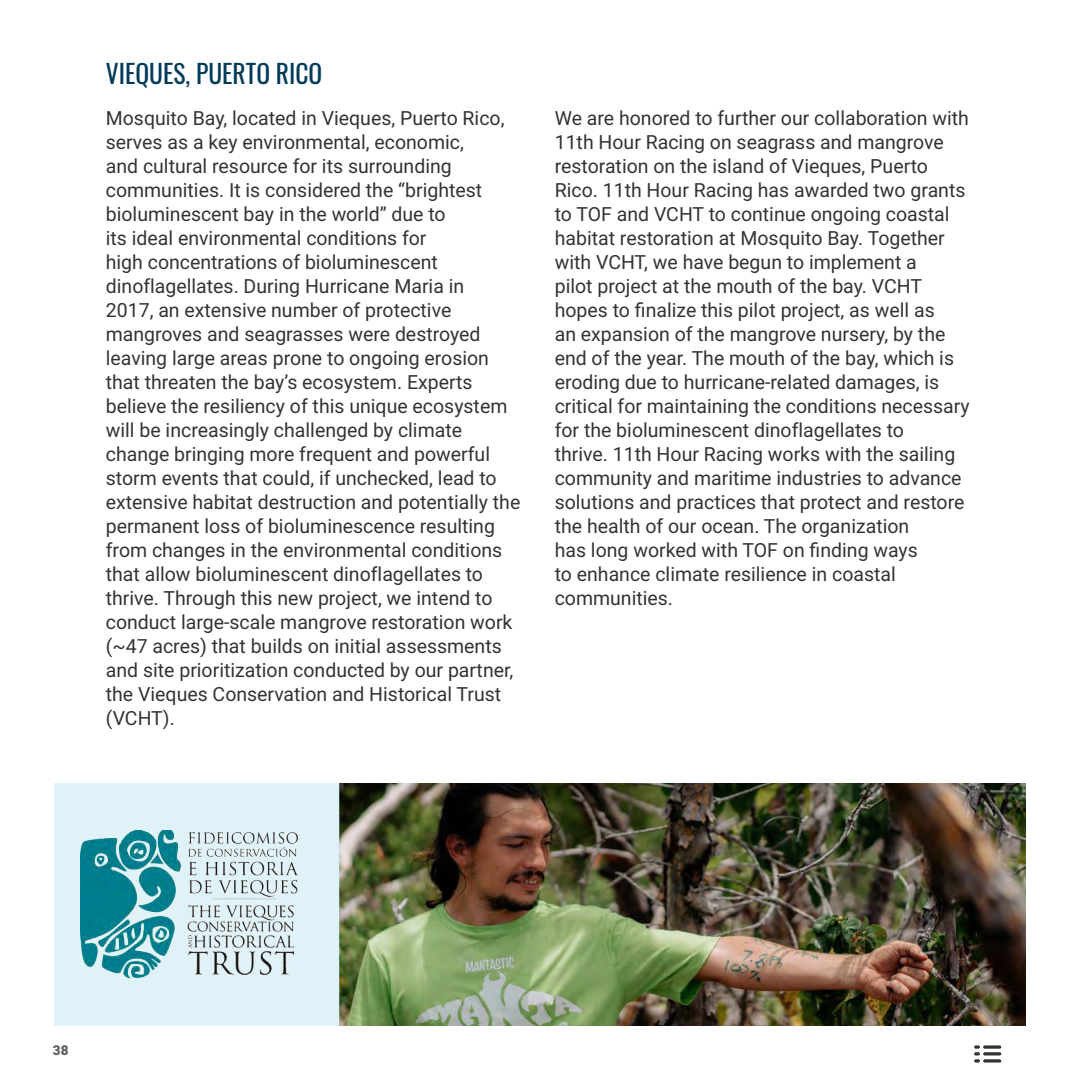
<style>
.page{position:relative;width:1080px;height:1080px;background:#fff}
.page>*{position:absolute;margin:0;border:0;box-sizing:border-box;transform-origin:0 0}
.t1{font:25.5px "Oswald";color:#023b5a}
.t2{font:19.5px/24px "Roboto";color:#323332}
.t3{font:900 13.5px "Roboto";color:#5f5b5a}
</style>
<div class="page">
<img style="left:340px;top:783px;width:686px;height:243px">
<div style="left:54px;top:784px;width:286px;height:242px;background:#dff2f8"></div>
<img style="left:80px;top:830px;width:218px;height:149px">
<svg style="left:983px;top:1045px;width:18px;height:4px"></svg>
<hr style="left:983px;top:1052px;width:18px;height:3px;background:#323332;border-radius:2px">
<svg style="left:974px;top:1045px;width:6px;height:18px"></svg>
<svg style="left:983px;top:1059px;width:18px;height:4px"></svg>
<p class="t1" style="left:106px;top:51px;width:218px">VIEQUES, PUERTO RICO</p>
<p class="t2" style="left:106px;top:105px;width:416px">Mosquito Bay, located in Vieques, Puerto Rico, serves as a key environmental, economic,<br>and cultural resource for its surrounding communities. It is considered the “brightest bioluminescent bay in the world” due to<br>its ideal environmental conditions for<br>high concentrations of bioluminescent dinoflagellates. During Hurricane Maria in<br>2017, an extensive number of protective mangroves and seagrasses were destroyed leaving large areas prone to ongoing erosion that threaten the bay’s ecosystem. Experts believe the resiliency of this unique ecosystem will be increasingly challenged by climate change bringing more frequent and powerful storm events that could, if unchecked, lead to extensive habitat destruction and potentially the permanent loss of bioluminescence resulting from changes in the environmental conditions that allow bioluminescent dinoflagellates to thrive. Through this new project, we intend to conduct large-scale mangrove restoration work (~47 acres) that builds on initial assessments and site prioritization conducted by our partner, the Vieques Conservation and Historical Trust (VCHT).</p>
<p class="t2" style="left:555px;top:105px;width:417px">We are honored to further our collaboration with 11th Hour Racing on seagrass and mangrove restoration on the island of Vieques, Puerto Rico. 11th Hour Racing has awarded two grants to TOF and VCHT to continue ongoing coastal habitat restoration at Mosquito Bay. Together with VCHT, we have begun to implement a<br>pilot project at the mouth of the bay. VCHT hopes to finalize this pilot project, as well as<br>an expansion of the mangrove nursery, by the end of the year. The mouth of the bay, which is eroding due to hurricane-related damages, is critical for maintaining the conditions necessary for the bioluminescent dinoflagellates to<br>thrive. 11th Hour Racing works with the sailing community and maritime industries to advance solutions and practices that protect and restore the health of our ocean. The organization<br>has long worked with TOF on finding ways<br>to enhance climate resilience in coastal communities.</p>
<p class="t3" style="left:53px;top:1041px;width:17px">38</p>
</div>
